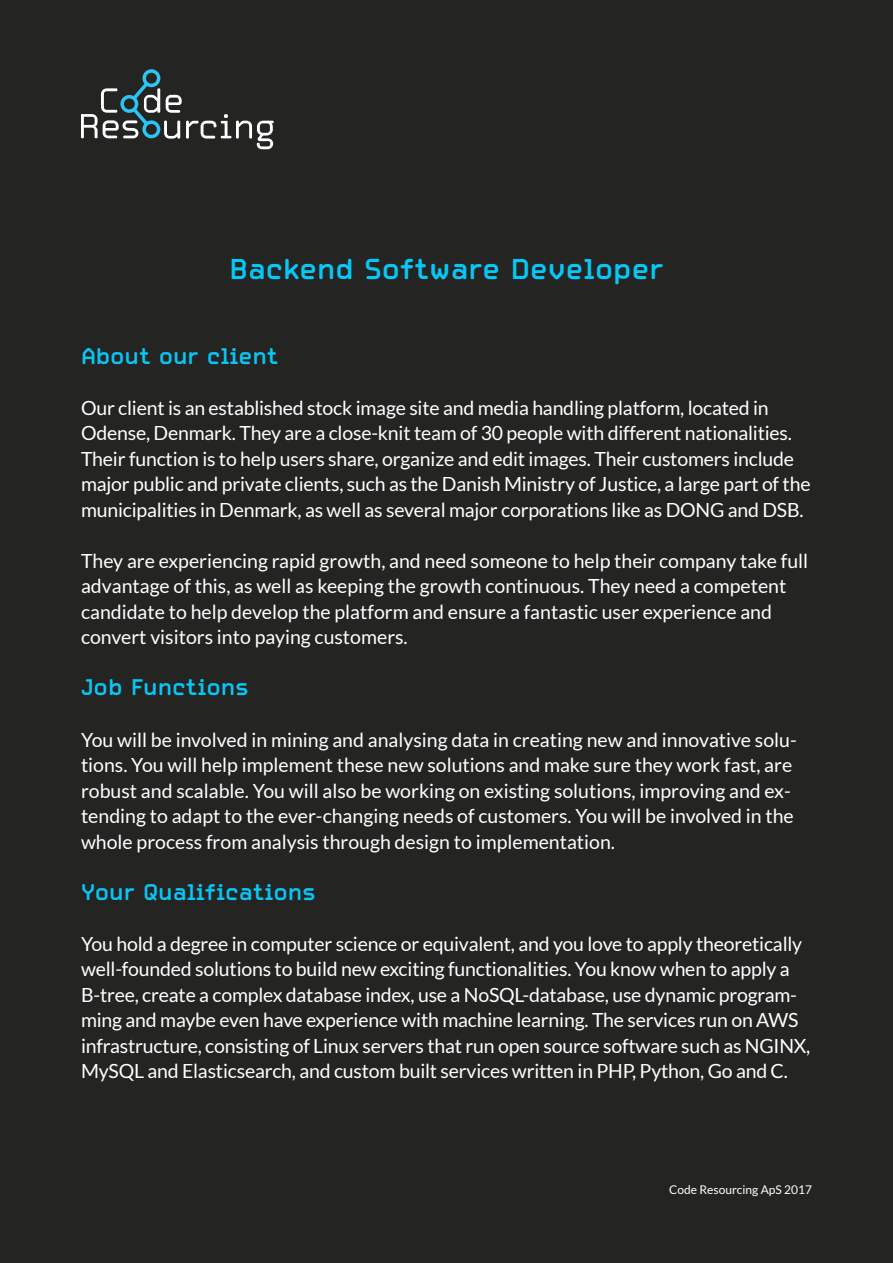
<style>
.page{position:relative;width:893px;height:1263px;background:#242523}
.page>*{position:absolute;margin:0;border:0;box-sizing:border-box;transform-origin:0 0}
.t1{font:700 28.5px "Automate OT";color:#07c7f6}
.t2{font:700 22.5px "Automate OT";color:#07c7f6}
.t3{font:19.5px/25.5px "Lato";letter-spacing:-.01em;color:#fff}
.t4{font:12px "Lato";color:#fff}
</style>
<div class="page">
<svg style="left:81px;top:69px;width:193px;height:80px"></svg>
<p class="t1" style="left:229px;top:250px;width:436px">Backend Software Developer</p>
<p class="t2" style="left:81px;top:341px;width:199px">About our client</p>
<p class="t3" style="left:81px;top:395px;width:731px">Our client is an established stock image site and media handling platform, located in Odense, Denmark. They are a close-knit team of 30 people with different nationalities.<br>Their function is to help users share, organize and edit images. Their customers include major public and private clients, such as the Danish Ministry of Justice, a large part of the municipalities in Denmark, as well as several major corporations like as DONG and DSB.</p>
<p class="t3" style="left:81px;top:548px;width:729px">They are experiencing rapid growth, and need someone to help their company take full advantage of this, as well as keeping the growth continuous. They need a competent candidate to help develop the platform and ensure a fantastic user experience and convert visitors into paying customers.</p>
<p class="t2" style="left:81px;top:672px;width:170px">Job Functions</p>
<p class="t3" style="left:81px;top:726px;width:717px">You will be involved in mining and analysing data in creating new and innovative solu&shy;tions. You will help implement these new solutions and make sure they work fast, are robust and scalable. You will also be working on existing solutions, improving and ex&shy;tending to adapt to the ever-changing needs of customers. You will be involved in the whole process from analysis through design to implementation.</p>
<p class="t2" style="left:81px;top:876px;width:237px">Your Qualifications</p>
<p class="t3" style="left:81px;top:930px;width:731px">You hold a degree in computer science or equivalent, and you love to apply theoretically well-founded solutions to build new exciting functionalities. You know when to apply a B-tree, create a complex database index, use a NoSQL-database, use dynamic program&shy;ming and maybe even have experience with machine learning. The services run on AWS infrastructure, consisting of Linux servers that run open source software such as NGINX, MySQL and Elasticsearch, and custom built services written in PHP, Python, Go and C.</p>
<p class="t4" style="left:669px;top:1183px;width:144px">Code Resourcing ApS 2017</p>
</div>
